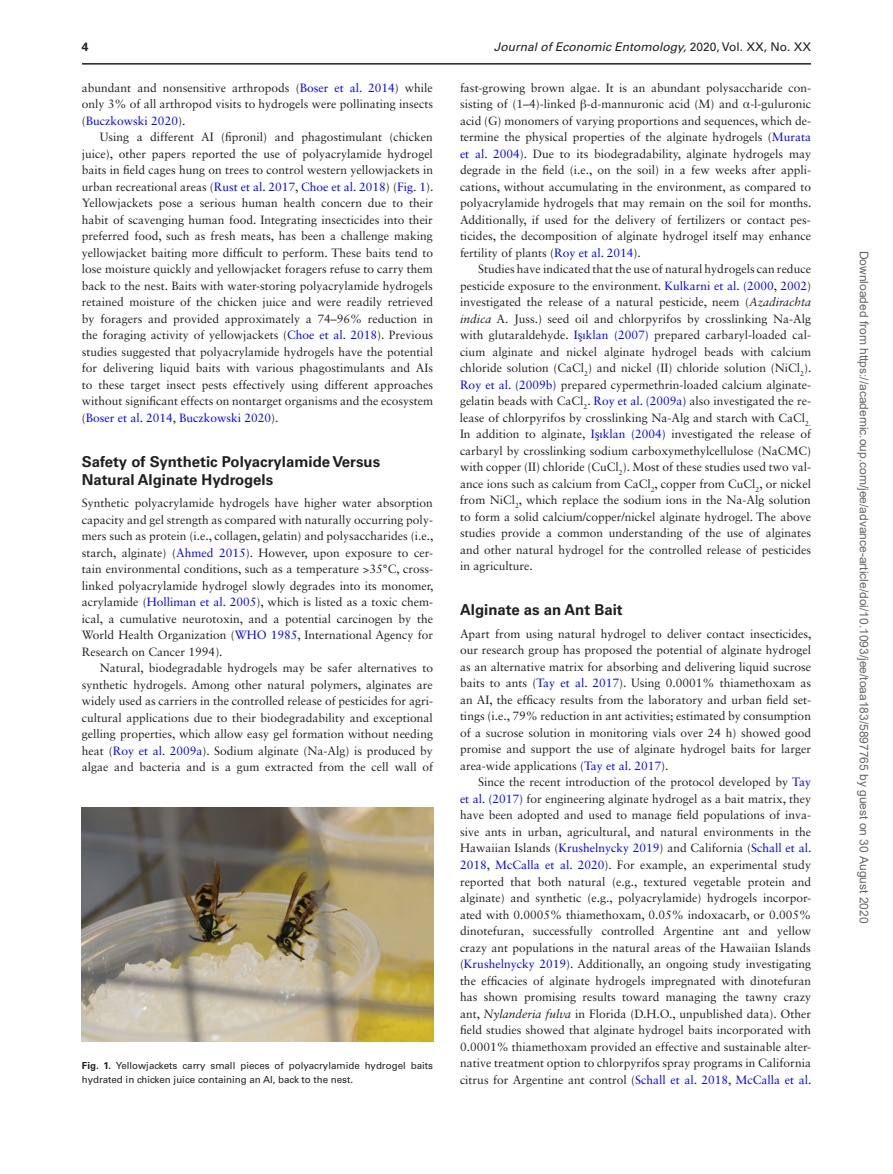
<style>
.page{position:relative;width:893px;height:1174px;background:#fff}
.page>*{position:absolute;margin:0;border:0;box-sizing:border-box;transform-origin:0 0}
.t1{font:700 15px/18px "Univers LT Std";color:#231f20}
.t2{font:12px/16.5px "Sabon LT Std";color:#231f20;text-align:justify}
.t3{font:12px "Arial";color:#666}
.t4{font:italic 12px "Univers LT Std";color:#231f20}
.t5{font:700 12px "Univers LT Std";color:#231f20}
.t6{font:9.75px/14.2px "Univers LT Std";color:#231f20}
.s1{font-style:normal}
.s2{color:#00f}
.s3{font-family:"Gandhari Unicode"}
.s4{font-style:italic}
.s5{font-family:"Gandhari Unicode";color:#00f}
.s6{font-weight:700}
</style>
<div class="page">
<hr style="left:82px;top:63px;width:729px;height:2px;background:#231f20">
<img style="left:82px;top:807px;width:351px;height:234px">
<p class="t5" style="left:82px;top:40px;width:8px">4</p>
<p class="t4" style="left:494px;top:40px;width:319px">Journal of Economic Entomology, <span class="s1">2020, Vol. XX, No. XX</span></p>
<p class="t2" style="left:82px;top:79px;width:353px">abundant and nonsensitive arthropods (<span class="s2">Boser et al. 2014</span>) while only 3% of all arthropod visits to hydrogels were pollinating insects (<span class="s2">Buczkowski 2020</span>).</p>
<p class="t2" style="left:82px;top:129px;width:353px;text-indent:18px">Using a different AI (fipronil) and phagostimulant (chicken juice), other papers reported the use of polyacrylamide hydrogel baits in field cages hung on trees to control western yellowjackets in urban recreational areas (<span class="s2">Rust et al. 2017</span>, <span class="s2">Choe et al. 2018</span>) (<span class="s2">Fig. 1</span>).<br>Yellowjackets pose a serious human health concern due to their habit of scavenging human food. Integrating insecticides into their preferred food, such as fresh meats, has been a challenge making yellowjacket baiting more difficult to perform. These baits tend to lose moisture quickly and yellowjacket foragers refuse to carry them back to the nest. Baits with water-storing polyacrylamide hydrogels retained moisture of the chicken juice and were readily retrieved by foragers and provided approximately a 74–96% reduction in the foraging activity of yellowjackets (<span class="s2">Choe et al. 2018</span>). Previous studies suggested that polyacrylamide hydrogels have the potential for delivering liquid baits with various phagostimulants and AIs to these target insect pests effectively using different approaches without significant effects on nontarget organisms and the ecosystem (<span class="s2">Boser et al. 2014</span>, <span class="s2">Buczkowski 2020</span>).</p>
<p class="t1" style="left:82px;top:453px;width:300px">Safety of Synthetic Polyacrylamide Versus<br>Natural Alginate Hydrogels</p>
<p class="t2" style="left:82px;top:495px;width:353px">Synthetic polyacrylamide hydrogels have higher water absorption capacity and gel strength as compared with naturally occurring poly&shy;mers such as protein (i.e., collagen, gelatin) and polysaccharides (i.e., starch, alginate) (<span class="s2">Ahmed 2015</span>). However, upon exposure to cer&shy;tain environmental conditions, such as a temperature &gt;35°C, cross&shy;linked polyacrylamide hydrogel slowly degrades into its monomer, acrylamide (<span class="s2">Holliman et al. 2005</span>), which is listed as a toxic chem&shy;ical, a cumulative neurotoxin, and a potential carcinogen by the World Health Organization (<span class="s2">WHO 1985</span>, International Agency for Research on Cancer 1994).</p>
<p class="t2" style="left:82px;top:660px;width:353px;text-indent:18px">Natural, biodegradable hydrogels may be safer alternatives to synthetic hydrogels. Among other natural polymers, alginates are widely used as carriers in the controlled release of pesticides for agri&shy;cultural applications due to their biodegradability and exceptional gelling properties, which allow easy gel formation without needing heat (<span class="s2">Roy et al. 2009a</span>). Sodium alginate (Na-Alg) is produced by algae and bacteria and is a gum extracted from the cell wall of</p>
<p class="t2" style="left:460px;top:79px;width:353px">fast-growing brown algae. It is an abundant polysaccharide con&shy;sisting of (1–4)-linked <span class="s3">β</span>-d-mannuronic acid (M) and <span class="s3">α</span>-l-guluronic acid (G) monomers of varying proportions and sequences, which de&shy;termine the physical properties of the alginate hydrogels (<span class="s2">Murata et al. 2004</span>). Due to its biodegradability, alginate hydrogels may degrade in the field (i.e., on the soil) in a few weeks after appli&shy;cations, without accumulating in the environment, as compared to polyacrylamide hydrogels that may remain on the soil for months.<br>Additionally, if used for the delivery of fertilizers or contact pes&shy;ticides, the decomposition of alginate hydrogel itself may enhance fertility of plants (<span class="s2">Roy et al. 2014</span>).</p>
<p class="t2" style="left:460px;top:261px;width:353px;text-indent:18px">Studies have indicated that the use of natural hydrogels can reduce pesticide exposure to the environment. <span class="s2">Kulkarni et al. (2000</span>, <span class="s2">2002</span>) investigated the release of a natural pesticide, neem (<span class="s4">Azadirachta indica</span> A. Juss.) seed oil and chlorpyrifos by crosslinking Na-Alg with glutaraldehyde. <span class="s2">I</span><span class="s5">ş</span><span class="s2">ıklan (2007)</span> prepared carbaryl-loaded cal&shy;cium alginate and nickel alginate hydrogel beads with calcium chloride solution (CaCl<sub>2</sub>) and nickel (II) chloride solution (NiCl<sub>2</sub>).<br><span class="s2">Roy et al. (2009b)</span> prepared cypermethrin-loaded calcium alginate&shy;gelatin beads with CaCl<sub>2</sub>. <span class="s2">Roy et al. (2009a)</span> also investigated the re&shy;lease of chlorpyrifos by crosslinking Na-Alg and starch with CaCl<sub>2.<br></sub>In addition to alginate, <span class="s2">I</span><span class="s5">ş</span><span class="s2">ıklan (2004)</span> investigated the release of carbaryl by crosslinking sodium carboxymethylcellulose (NaCMC) with copper (II) chloride (CuCl<sub>2</sub>). Most of these studies used two val&shy;ance ions such as calcium from CaCl<sub>2</sub>, copper from CuCl<sub>2</sub>, or nickel from NiCl<sub>2</sub>, which replace the sodium ions in the Na-Alg solution to form a solid calcium/copper/nickel alginate hydrogel. The above studies provide a common understanding of the use of alginates and other natural hydrogel for the controlled release of pesticides in agriculture.</p>
<p class="t1" style="left:460px;top:601px;width:164px">Alginate as an Ant Bait</p>
<p class="t2" style="left:460px;top:625px;width:353px">Apart from using natural hydrogel to deliver contact insecticides, our research group has proposed the potential of alginate hydrogel as an alternative matrix for absorbing and delivering liquid sucrose baits to ants (<span class="s2">Tay et al. 2017</span>). Using 0.0001% thiamethoxam as an AI, the efficacy results from the laboratory and urban field set&shy;tings (i.e., 79% reduction in ant activities; estimated by consumption of a sucrose solution in monitoring vials over 24 h) showed good promise and support the use of alginate hydrogel baits for larger area-wide applications (<span class="s2">Tay et al. 2017</span>).</p>
<p class="t2" style="left:460px;top:774px;width:353px;text-indent:18px">Since the recent introduction of the protocol developed by <span class="s2">Tay et al. (2017)</span> for engineering alginate hydrogel as a bait matrix, they have been adopted and used to manage field populations of inva&shy;sive ants in urban, agricultural, and natural environments in the Hawaiian Islands (<span class="s2">Krushelnycky 2019</span>) and California (<span class="s2">Schall et al.<br>2018</span>, <span class="s2">McCalla et al. 2020</span>). For example, an experimental study reported that both natural (e.g., textured vegetable protein and alginate) and synthetic (e.g., polyacrylamide) hydrogels incorpor&shy;ated with 0.0005% thiamethoxam, 0.05% indoxacarb, or 0.005% dinotefuran, successfully controlled Argentine ant and yellow crazy ant populations in the natural areas of the Hawaiian Islands (<span class="s2">Krushelnycky 2019</span>). Additionally, an ongoing study investigating the efficacies of alginate hydrogels impregnated with dinotefuran has shown promising results toward managing the tawny crazy ant, <span class="s4">Nylanderia fulva</span> in Florida (D.H.O., unpublished data). Other field studies showed that alginate hydrogel baits incorporated with 0.0001% thiamethoxam provided an effective and sustainable alter&shy;native treatment option to chlorpyrifos spray programs in California citrus for Argentine ant control (<span class="s2">Schall et al. 2018</span>, <span class="s2">McCalla et al.</span></p>
<p class="t6" style="left:82px;top:1058px;width:353px"><span class="s6">Fig. 1.</span> Yellowjackets carry small pieces of polyacrylamide hydrogel baits hydrated in chicken juice containing an AI, back to the nest.</p>
<p class="t3" style="left:868px;top:250px;width:674px;rotate:90deg">Downloaded from https://academic.oup.com/jee/advance-article/doi/10.1093/jee/toaa183/5897765 by guest on 30 August 2020</p>
</div>
